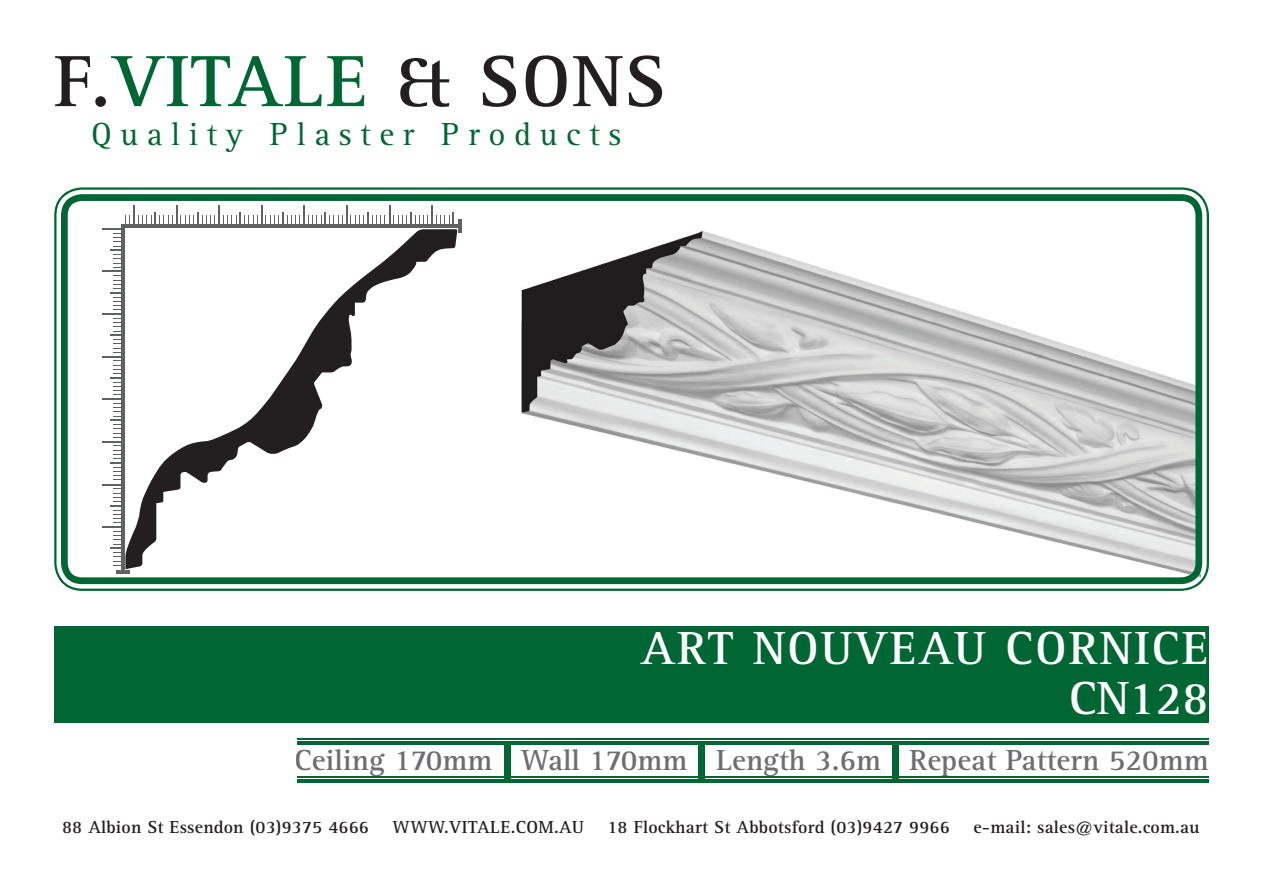
<style>
.page{position:relative;width:1263px;height:893px;background:#fff}
.page>*{position:absolute;margin:0;border:0;box-sizing:border-box;transform-origin:0 0}
.t1{font:700 75px "Rotis Serif AT";letter-spacing:.025em;color:#231f20}
.t2{font:700 48px "Rotis Serif AT";letter-spacing:.05em;color:#fff}
.t3{font:33px "Rotis Serif AT";letter-spacing:.26em;color:#063}
.t4{font:700 30px "Rotis Serif AT";color:#6d6e71}
.t5{font:700 18px "Rotis Serif AT";letter-spacing:.01em;color:#231f20}
.s1{color:#063}
</style>
<div class="page">
<svg style="left:54px;top:187px;width:1155px;height:404px"></svg>
<svg style="left:61px;top:194px;width:1141px;height:390px"></svg>
<div style="left:54px;top:626px;width:1154px;height:96px;background:#063"></div>
<hr style="left:297px;top:777px;width:912px;height:1px;background:#063">
<hr style="left:297px;top:780px;width:912px;height:3px;background:#063">
<hr style="left:297px;top:738px;width:912px;height:1px;background:#063">
<hr style="left:297px;top:741px;width:912px;height:3px;background:#063">
<div style="left:505px;top:741px;width:6px;height:42px;background:#063"></div>
<div style="left:699px;top:744px;width:6px;height:38px;background:#063"></div>
<div style="left:893px;top:742px;width:6px;height:38px;background:#063"></div>
<hr style="left:122px;top:224px;width:338px;height:3px;background:#606161">
<hr style="left:431px;top:205px;width:2px;height:21px;background:#606161">
<svg style="left:436px;top:213px;width:26px;height:19px"></svg>
<hr style="left:303px;top:205px;width:2px;height:21px;background:#606161">
<svg style="left:308px;top:205px;width:120px;height:19px"></svg>
<hr style="left:218px;top:205px;width:2px;height:21px;background:#606161">
<svg style="left:223px;top:205px;width:77px;height:19px"></svg>
<hr style="left:133px;top:205px;width:2px;height:21px;background:#606161">
<svg style="left:138px;top:205px;width:77px;height:19px"></svg>
<svg style="left:125px;top:215px;width:5px;height:9px"></svg>
<hr style="left:122px;top:224px;width:3px;height:348px;background:#606161">
<hr style="left:103px;top:526px;width:21px;height:2px;background:#606161">
<svg style="left:110px;top:531px;width:20px;height:43px"></svg>
<hr style="left:103px;top:398px;width:21px;height:2px;background:#606161">
<svg style="left:103px;top:403px;width:19px;height:120px"></svg>
<hr style="left:103px;top:313px;width:21px;height:2px;background:#606161">
<svg style="left:103px;top:318px;width:19px;height:77px"></svg>
<hr style="left:103px;top:228px;width:21px;height:2px;background:#606161">
<svg style="left:103px;top:233px;width:19px;height:77px"></svg>
<svg style="left:125px;top:229px;width:332px;height:340px"></svg>
<h1 class="t1" style="left:54px;top:37px;width:613px">F.<span class="s1">VITALE</span> &amp; SONS</h1>
<h3 class="t3" style="left:91px;top:115px;width:532px">Quality Plaster Products</h3>
<h2 class="t2" style="left:641px;top:620px;width:569px">ART NOUVEAU CORNICE</h2>
<h2 class="t2" style="left:1069px;top:670px;width:141px">CN128</h2>
<h3 class="t4" style="left:294px;top:742px;width:916px">Ceiling 170mm Wall 170mm Length 3.6m Repeat Pattern 520mm</h3>
<p class="t5" style="left:62px;top:817px;width:308px">88 Albion St Essendon (03)9375 4666</p>
<p class="t5" style="left:393px;top:817px;width:193px">WWW.VITALE.COM.AU</p>
<p class="t5" style="left:607px;top:817px;width:344px">18 Flockhart St Abbotsford (03)9427 9966</p>
<p class="t5" style="left:973px;top:817px;width:227px">e-mail: sales@vitale.com.au</p>
</div>
